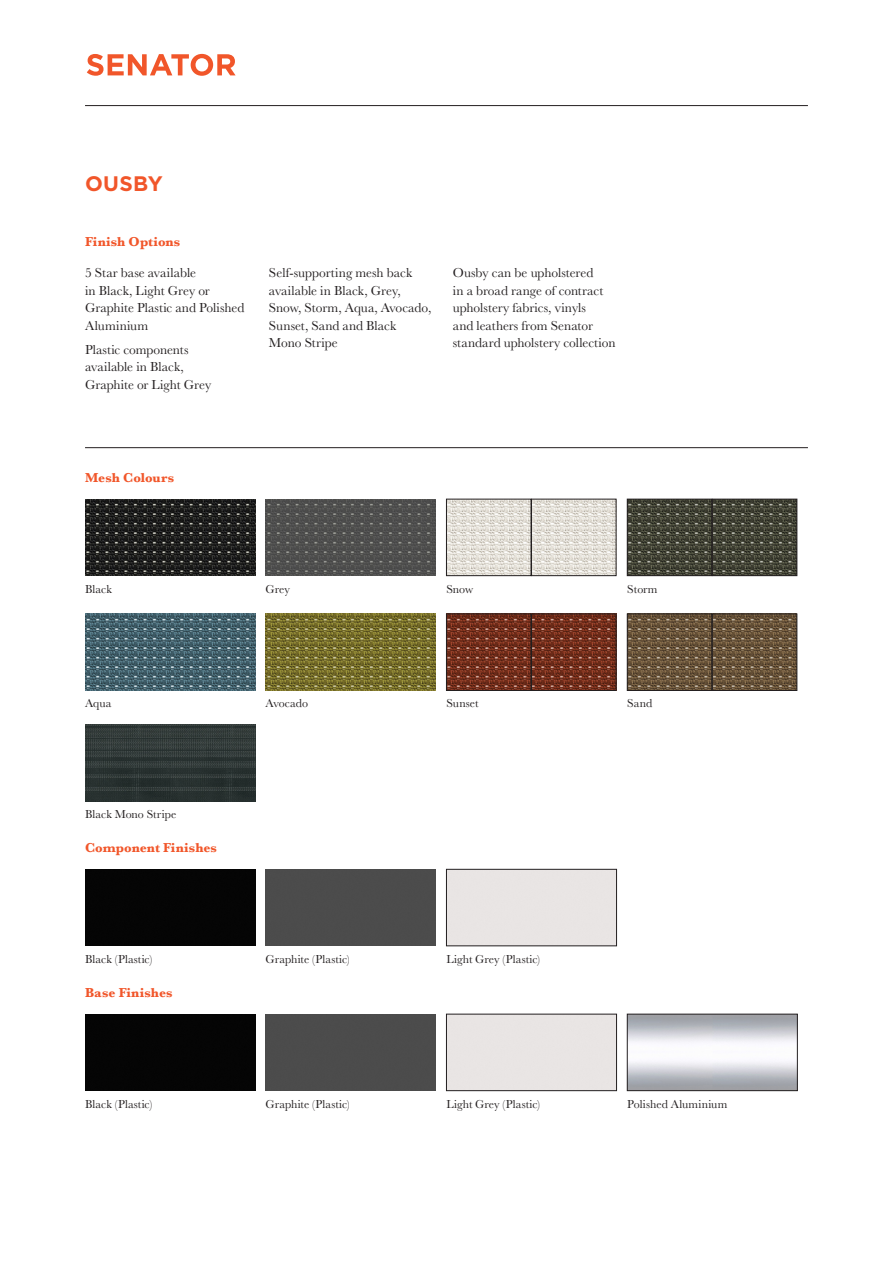
<style>
.page{position:relative;width:893px;height:1263px;background:#fff}
.page>*{position:absolute;margin:0;border:0;box-sizing:border-box;transform-origin:0 0}
.TEXT{font:700 21px "Gotham";letter-spacing:.015em;color:#f1562a}
.t1{font:13.5px/17.5px "Baskerville";color:#231f20}
.TEXT-2{font:700 13.5px "Baskerville";letter-spacing:.005em;color:#f1562a}
.t2{font:12px "Baskerville";letter-spacing:.005em;color:#231f20}
</style>
<div class="page">
<hr style="left:85px;top:105px;width:723px;height:1px;background:#231f20">
<svg style="left:87px;top:54px;width:149px;height:22px"></svg>
<hr style="left:85px;top:447px;width:723px;height:1px;background:#231f20">
<div style="left:446px;top:1014px;width:171px;height:77px;border:1px solid #231f20"></div>
<div style="left:85px;top:1014px;width:170px;height:77px;background:#050505"></div>
<div style="left:266px;top:1014px;width:170px;height:77px;background:#4c4c4c"></div>
<div style="left:627px;top:1014px;width:171px;height:77px;border:1px solid #231f20"></div>
<div style="left:446px;top:869px;width:171px;height:77px;border:1px solid #231f20"></div>
<div style="left:85px;top:869px;width:170px;height:77px;background:#050505"></div>
<div style="left:266px;top:869px;width:170px;height:77px;background:#4c4c4c"></div>
<img style="left:85px;top:499px;width:170px;height:77px">
<img style="left:266px;top:499px;width:170px;height:77px">
<img style="left:85px;top:614px;width:170px;height:76px">
<img style="left:85px;top:724px;width:170px;height:77px">
<img style="left:266px;top:614px;width:170px;height:76px">
<img style="left:448px;top:501px;width:166px;height:73px">
<div style="left:446px;top:499px;width:85px;height:77px;border:1px solid #231f20"></div>
<div style="left:531px;top:499px;width:85px;height:77px;border:1px solid #231f20"></div>
<img style="left:448px;top:616px;width:166px;height:73px">
<div style="left:446px;top:614px;width:85px;height:77px;border:1px solid #231f20"></div>
<div style="left:531px;top:614px;width:85px;height:77px;border:1px solid #231f20"></div>
<img style="left:629px;top:501px;width:166px;height:73px">
<div style="left:627px;top:499px;width:85px;height:77px;border:1px solid #231f20"></div>
<div style="left:712px;top:499px;width:85px;height:77px;border:1px solid #231f20"></div>
<img style="left:629px;top:616px;width:166px;height:73px">
<div style="left:627px;top:614px;width:85px;height:77px;border:1px solid #231f20"></div>
<div style="left:712px;top:614px;width:85px;height:77px;border:1px solid #231f20"></div>
<p class="TEXT" style="left:85px;top:170px;width:79px">OUSBY</p>
<p class="TEXT-2" style="left:85px;top:232px;width:97px">Finish Options</p>
<p class="t1" style="left:85px;top:264px;width:161px">5 Star base available<br>in Black, Light Grey or<br>Graphite Plastic and Polished<br>Aluminium</p>
<p class="t1" style="left:85px;top:341px;width:128px">Plastic components available in Black,<br>Graphite or Light Grey</p>
<p class="t1" style="left:269px;top:264px;width:164px">Self-supporting mesh back available in Black, Grey,<br>Snow, Storm, Aqua, Avocado,<br>Sunset, Sand and Black<br>Mono Stripe</p>
<p class="t1" style="left:453px;top:264px;width:164px">Ousby can be upholstered<br>in a broad range of contract upholstery fabrics, vinyls<br>and leathers from Senator standard upholstery collection</p>
<p class="TEXT-2" style="left:85px;top:468px;width:91px">Mesh Colours</p>
<p class="t2" style="left:85px;top:581px;width:28px">Black</p>
<p class="t2" style="left:266px;top:581px;width:26px">Grey</p>
<p class="t2" style="left:446px;top:581px;width:28px">Snow</p>
<p class="t2" style="left:627px;top:581px;width:32px">Storm</p>
<p class="t2" style="left:85px;top:696px;width:28px">Aqua</p>
<p class="t2" style="left:85px;top:806px;width:93px">Black Mono Stripe</p>
<p class="TEXT-2" style="left:85px;top:838px;width:133px">Component Finishes</p>
<p class="t2" style="left:266px;top:696px;width:44px">Avocado</p>
<p class="t2" style="left:446px;top:696px;width:34px">Sunset</p>
<p class="t2" style="left:85px;top:951px;width:69px">Black (Plastic)</p>
<p class="t2" style="left:266px;top:951px;width:86px">Graphite (Plastic)</p>
<p class="t2" style="left:446px;top:951px;width:95px">Light Grey (Plastic)</p>
<p class="TEXT-2" style="left:85px;top:983px;width:89px">Base Finishes</p>
<p class="t2" style="left:627px;top:696px;width:26px">Sand</p>
<p class="t2" style="left:85px;top:1096px;width:69px">Black (Plastic)</p>
<p class="t2" style="left:266px;top:1096px;width:86px">Graphite (Plastic)</p>
<p class="t2" style="left:446px;top:1096px;width:95px">Light Grey (Plastic)</p>
<p class="t2" style="left:627px;top:1096px;width:102px">Polished Aluminium</p>
</div>
